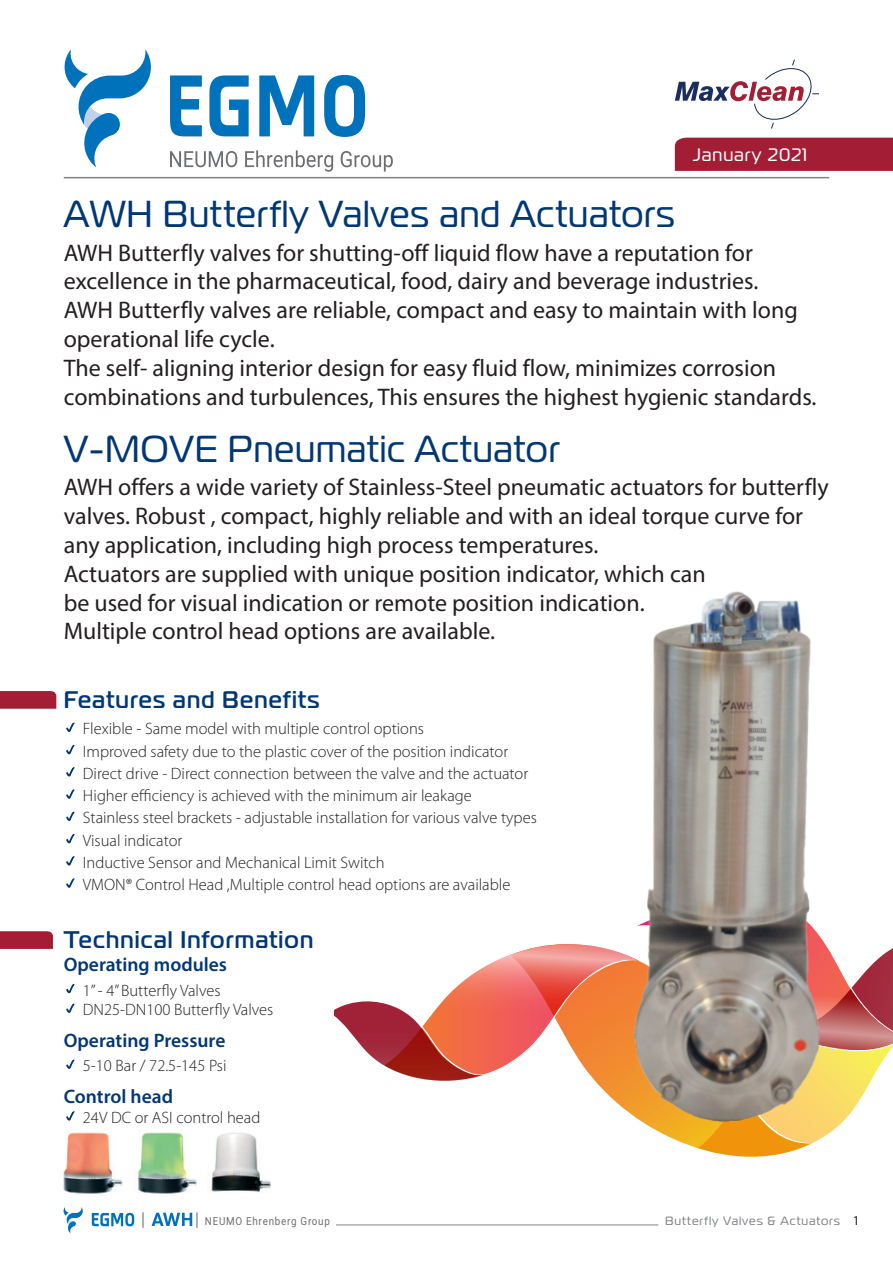
<style>
.page{position:relative;width:893px;height:1263px;background:#fff}
.page>*{position:absolute;margin:0;border:0;box-sizing:border-box;transform-origin:0 0}
.t1{font:37.5px "Magistral";letter-spacing:.025em;color:#013775;scale:.96 1}
.t2{font:24px/28.8px "Myriad Pro";color:#231f20}
.t3{font:500 24px "Magistral";letter-spacing:.05em;color:#013775;scale:.96 1}
.t4{font:600 19.5px "Myriad Pro";color:#013775}
.t5{font:18px "Magistral";letter-spacing:.05em;color:#fff}
.t6{font:300 16.5px/22.2px "Myriad Pro";color:#231f20}
.t7{font:13.5px "Myriad Pro";color:#231f20}
.t8{font:12px "Magistral";letter-spacing:.075em;color:#808285}
.t9{font:10.95px "Heebo";letter-spacing:.075em;color:#6c6d70;scale:.9 1}
</style>
<div class="page">
<hr style="left:336px;top:1224px;width:322px;height:1px;background:#808285">
<svg style="left:142px;top:1212px;width:2px;height:16px"></svg>
<svg style="left:63px;top:1207px;width:20px;height:26px"></svg>
<svg style="left:92px;top:1213px;width:42px;height:13px"></svg>
<svg style="left:152px;top:1212px;width:46px;height:16px"></svg>
<svg style="left:334px;top:944px;width:559px;height:157px"></svg>
<svg style="left:0;top:691px;width:56px;height:18px"></svg>
<img style="left:606px;top:591px;width:253px;height:566px">
<hr style="left:64px;top:177px;width:765px;height:1px;background:#808285">
<svg style="left:675px;top:59px;width:144px;height:70px"></svg>
<div style="left:675px;top:138px;width:218px;height:33px;background:#a31e35"></div>
<svg style="left:170px;top:151px;width:67px;height:16px"></svg>
<svg style="left:245px;top:150px;width:88px;height:22px"></svg>
<svg style="left:341px;top:151px;width:52px;height:21px"></svg>
<svg style="left:170px;top:75px;width:32px;height:61px"></svg>
<svg style="left:209px;top:75px;width:40px;height:61px"></svg>
<svg style="left:259px;top:75px;width:55px;height:61px"></svg>
<svg style="left:324px;top:75px;width:41px;height:62px"></svg>
<svg style="left:64px;top:49px;width:87px;height:118px"></svg>
<svg style="left:0;top:931px;width:53px;height:18px"></svg>
<img style="left:63px;top:1132px;width:60px;height:62px">
<img style="left:211px;top:1132px;width:60px;height:60px">
<img style="left:138px;top:1132px;width:59px;height:62px">
<p class="t5" style="left:693px;top:144px;width:116px">January 2021</p>
<h1 class="t1" style="left:64px;top:192px;width:638px">AWH Butterfly Valves and Actuators</h1>
<p class="t2" style="left:64px;top:238px;width:754px">AWH Butterfly valves for shutting-off liquid flow have a reputation for excellence in the pharmaceutical, food, dairy and beverage industries.<br>AWH Butterfly valves are reliable, compact and easy to maintain with long operational life cycle.<br>The self- aligning interior design for easy fluid flow, minimizes corrosion combinations and turbulences, This ensures the highest hygienic standards.</p>
<h1 class="t1" style="left:64px;top:426px;width:518px">V-MOVE Pneumatic Actuator</h1>
<p class="t2" style="left:64px;top:473px;width:766px">AWH offers a wide variety of Stainless-Steel pneumatic actuators for butterfly valves. Robust , compact, highly reliable and with an ideal torque curve for any application, including high process temperatures.<br>Actuators are supplied with unique position indicator, which can<br>be used for visual indication or remote position indication.<br>Multiple control head options are available.</p>
<p class="t3" style="left:64px;top:684px;width:268px">Features and Benefits</p>
<p class="t6" style="left:83px;top:718px;width:455px">Flexible - Same model with multiple control options<br>Improved safety due to the plastic cover of the position indicator Direct drive - Direct connection between the valve and the actuator Higher efficiency is achieved with the minimum air leakage<br>Stainless steel brackets - adjustable installation for various valve types Visual indicator<br>Inductive Sensor and Mechanical Limit Switch<br>VMON® Control Head ,Multiple control head options are available</p>
<p class="t3" style="left:64px;top:924px;width:261px">Technical Information</p>
<p class="t4" style="left:64px;top:952px;width:165px">Operating modules</p>
<p class="t6" style="left:83px;top:980px;width:192px;line-height:19.8px">1 4-” ”Butterfly Valves<br>DN25-DN100 Butterfly Valves</p>
<p class="t4" style="left:64px;top:1028px;width:163px">Operating Pressure</p>
<p class="t6" style="left:83px;top:1054px;width:145px">5-10 Bar / 72.5-145 Psi</p>
<p class="t4" style="left:64px;top:1084px;width:111px">Control head</p>
<p class="t6" style="left:83px;top:1106px;width:179px">24V DC or ASI control head</p>
<p class="t9" style="left:205px;top:1214px;width:140px">NEUMO Ehrenberg Group</p>
<p class="t8" style="left:665px;top:1213px;width:176px">Butterfly Valves &amp; Actuators</p>
<p class="t7" style="left:853px;top:1212px;width:8px">1</p>
</div>
